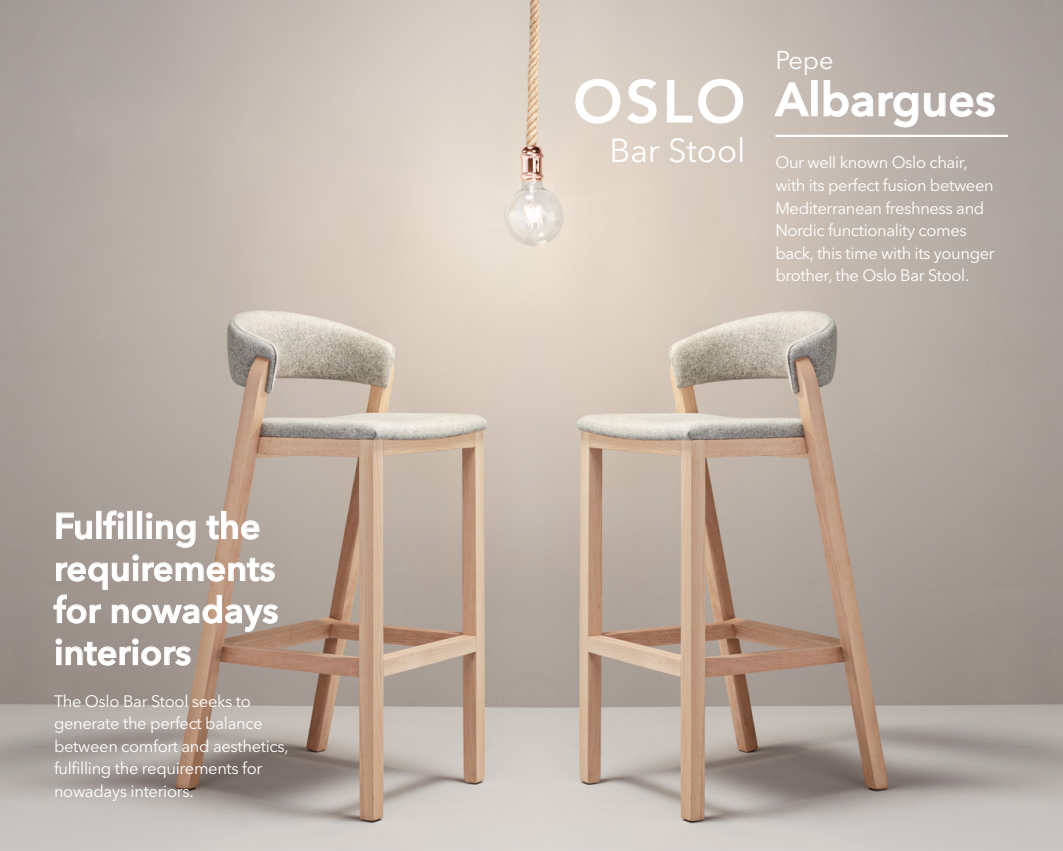
<style>
.page{position:relative;width:1063px;height:851px;background:#fff}
.page>*{position:absolute;margin:0;border:0;box-sizing:border-box;transform-origin:0 0}
.t1{font:800 60px "Avenir LT Std";color:#fff}
.t2{font:600 46.5px "Avenir Next LT Pro";color:#fff}
.t3{font:600 36px/42px "Avenir Next LT Pro";color:#fff}
.t4{font:25.5px "Avenir Next LT Pro";color:#fff}
.t5{font:16.5px/22.5px "Avenir Next LT Pro";letter-spacing:-.025em;color:#fff}
</style>
<div class="page">
<img style="left:0;top:0;width:1063px;height:850px">
<hr style="left:775px;top:135px;width:233px;height:2px;background:#fff">
<svg style="left:774px;top:82px;width:36px;height:35px"></svg>
<div style="left:811px;top:80px;width:7px;height:36px;border:1px solid #fff"></div>
<svg style="left:823px;top:80px;width:172px;height:48px;background:#bfb7b1"></svg>
<svg style="left:56px;top:512px;width:36px;height:27px"></svg>
<div style="left:96px;top:511px;width:5px;height:28px;border:1px solid #fff"></div>
<svg style="left:103px;top:510px;width:21px;height:29px"></svg>
<div style="left:127px;top:511px;width:5px;height:28px;border:1px solid #fff"></div>
<div style="left:137px;top:511px;width:5px;height:28px;border:1px solid #fff"></div>
<svg style="left:146px;top:512px;width:50px;height:36px;background:#b8afa9"></svg>
<svg style="left:206px;top:510px;width:54px;height:29px;background:#c4b1a4"></svg>
<svg style="left:53px;top:554px;width:225px;height:78px;background:#b1a59d"></svg>
<svg style="left:55px;top:638px;width:136px;height:27px;background:#ada49f"></svg>
<h3 class="t3" style="left:54px;top:504px;width:226px">Fulfilling the requirements for nowadays interiors</h3>
<p class="t5" style="left:54px;top:689px;width:236px">The Oslo Bar Stool seeks to generate the perfect balance between comfort and aesthetics, fulfilling the requirements for nowadays interiors.</p>
<h3 class="t4" style="left:775px;top:45px;width:60px">Pepe</h3>
<h2 class="t2" style="left:775px;top:71px;width:222px">Albargues</h2>
<h1 class="t1" style="left:573px;top:66px;width:174px">OSLO</h1>
<p class="t5" style="left:775px;top:151px;width:221px;text-indent:-166px"><sup>Bar</sup> <sup>Stool</sup> Our well known Oslo chair, with its perfect fusion between<br>Mediterranean freshness and<br>Nordic functionality comes back, this time with its younger brother, the Oslo Bar Stool.</p>
</div>
